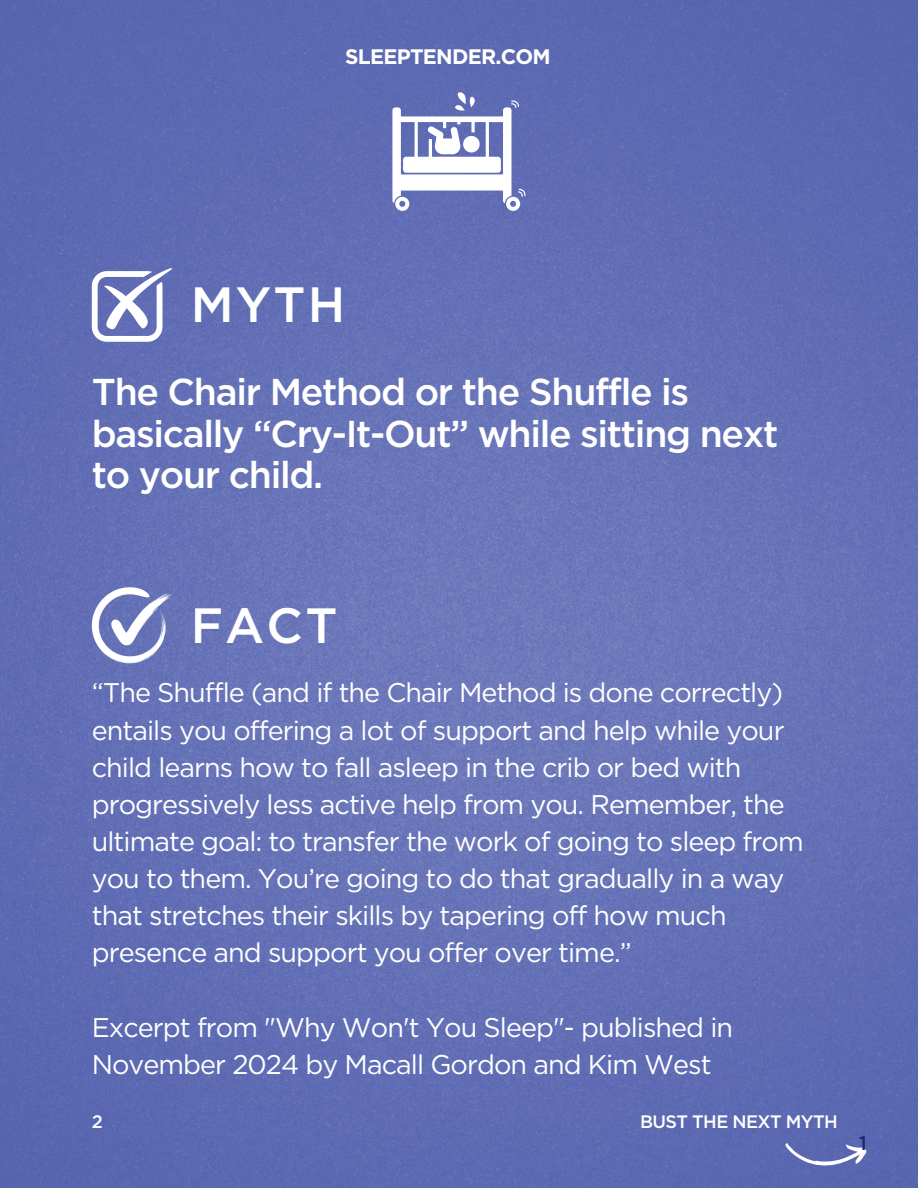
<style>
.page{position:relative;width:918px;height:1188px;background:#fff}
.page>*{position:absolute;margin:0;border:0;box-sizing:border-box;transform-origin:0 0}
.t1{font:500 49.5px "Gotham";letter-spacing:.045em;color:#fff}
.t2{font:500 37.35px/41.7px "Gotham";letter-spacing:-.035em;color:#fff}
.t3{font:27px/37.2px "Gotham";letter-spacing:-.035em;color:#fff}
.t4{font:700 21px "Gotham";letter-spacing:-.035em;color:#fff}
.t5{font:500 19.5px "Gotham";color:#1d2570}
.t6{font:500 18px "Gotham";letter-spacing:-.035em;color:#fff}
</style>
<div class="page">
<img style="left:0;top:0;width:918px;height:1188px">
<svg style="left:92px;top:268px;width:80px;height:74px"></svg>
<svg style="left:92px;top:587px;width:80px;height:77px"></svg>
<svg style="left:785px;top:1143px;width:82px;height:23px"></svg>
<svg style="left:392px;top:92px;width:133px;height:119px"></svg>
<p class="t4" style="left:345px;top:43px;width:207px">SLEEPTENDER.COM</p>
<p class="t1" style="left:191px;top:276px;width:156px">MYTH</p>
<p class="t2" style="left:92px;top:370px;width:688px">The Chair Method or the Shuffle is basically “Cry-It-Out” while sitting next to your child.</p>
<p class="t1" style="left:191px;top:597px;width:148px">FACT</p>
<p class="t3" style="left:92px;top:674px;width:713px">“The Shuffle (and if the Chair Method is done correctly) entails you offering a lot of support and help while your child learns how to fall asleep in the crib or bed with progressively less active help from you. Remember, the ultimate goal: to transfer the work of going to sleep from you to them. You’re going to do that gradually in a way that stretches their skills by tapering off how much presence and support you offer over time.”</p>
<p class="t3" style="left:92px;top:1008px;width:643px">Excerpt from "Why Won't You Sleep"- published in<br>November 2024 by Macall Gordon and Kim West</p>
<p class="t6" style="left:640px;top:1111px;width:199px">BUST THE NEXT MYTH</p>
<p class="t6" style="left:92px;top:1111px;width:13px">2</p>
<p class="t5" style="left:859px;top:1132px;width:9px">1</p>
</div>
